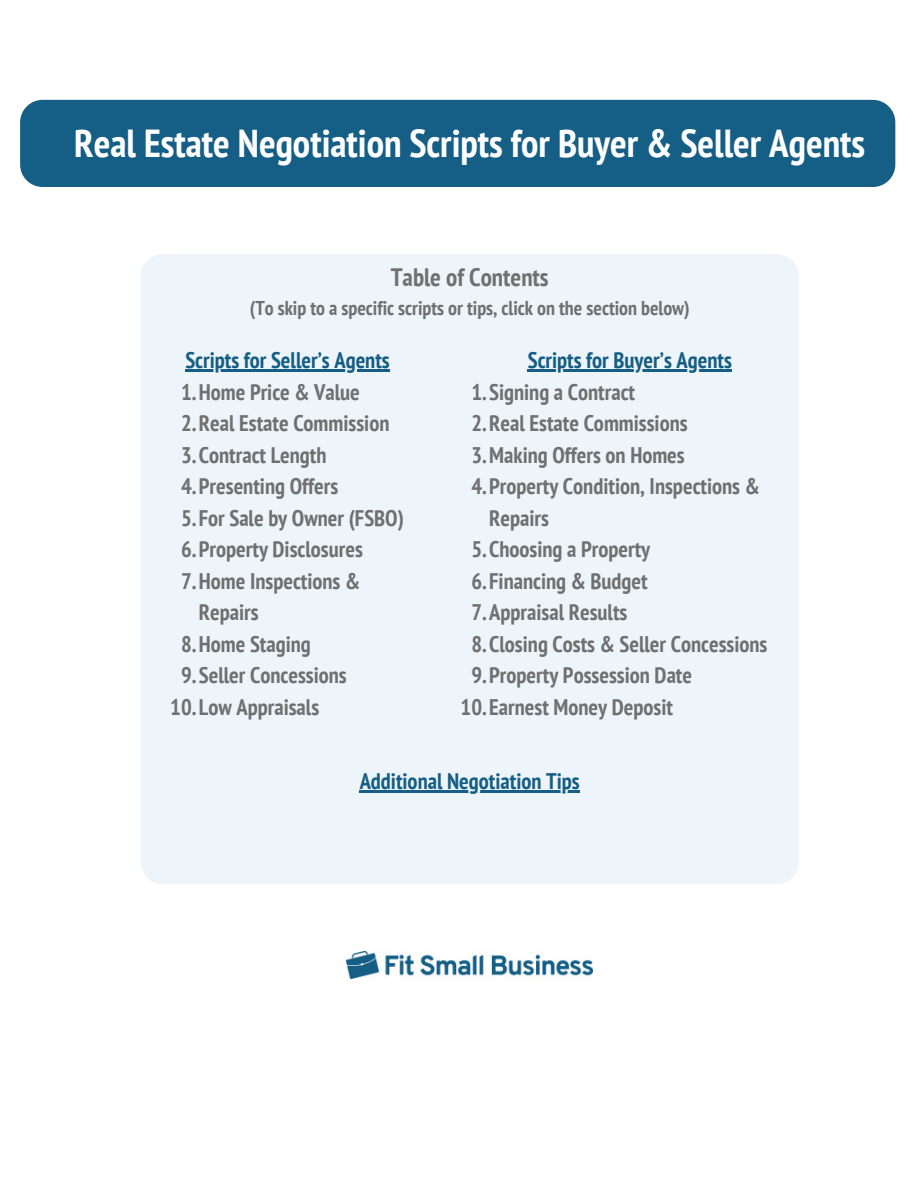
<style>
.page{position:relative;width:918px;height:1188px;background:#fff}
.page>*{position:absolute;margin:0;border:0;box-sizing:border-box;transform-origin:0 0}
.t1{font:700 condensed 39px "PT Sans";color:#fefefe}
.t2{font:700 condensed 25.2px "PT Sans";color:#707070}
.t3{font:700 condensed 22.5px/31.5px "PT Sans";color:#707070}
.t4{font:700 condensed 22.5px "PT Sans";color:#155e85}
.t5{font:700 condensed 19.95px "PT Sans";color:#707070}
</style>
<div class="page">
<div style="left:20px;top:100px;width:875px;height:87px;background:#155e85;border-radius:22px"></div>
<div style="left:141px;top:254px;width:658px;height:630px;background:#eef5fa"></div>
<hr style="left:185px;top:370px;width:205px;height:2px;background:#155e85">
<hr style="left:528px;top:370px;width:204px;height:2px;background:#155e85">
<img style="left:346px;top:952px;width:247px;height:27px">
<hr style="left:360px;top:790px;width:220px;height:2px;background:#155e85">
<p class="t1" style="left:74px;top:117px;width:793px">Real Estate Negotiation Scripts for Buyer &amp; Seller Agents</p>
<p class="t2" style="left:391px;top:260px;width:160px">Table of Contents</p>
<p class="t5" style="left:250px;top:295px;width:441px">(To skip to a specific scripts or tips, click on the section below)</p>
<p class="t4" style="left:185px;top:346px;width:206px">Scripts for Seller’s Agents</p>
<p class="t3" style="left:181px;top:376px;width:180px">1.Home Price &amp; Value</p>
<p class="t3" style="left:181px;top:407px;width:210px">2.Real Estate Commission</p>
<p class="t3" style="left:181px;top:439px;width:147px">3.Contract Length</p>
<p class="t3" style="left:181px;top:470px;width:159px">4.Presenting Offers</p>
<p class="t3" style="left:181px;top:502px;width:224px">5.For Sale by Owner (FSBO)</p>
<p class="t3" style="left:181px;top:533px;width:183px">6.Property Disclosures</p>
<p class="t3" style="left:199px;top:565px;width:163px;text-indent:-18px">7.Home Inspections &amp;<br>Repairs</p>
<p class="t3" style="left:181px;top:628px;width:131px">8.Home Staging</p>
<p class="t3" style="left:181px;top:659px;width:167px">9.Seller Concessions</p>
<p class="t3" style="left:170px;top:691px;width:150px">10.Low Appraisals</p>
<p class="t4" style="left:528px;top:346px;width:206px">Scripts for Buyer’s Agents</p>
<p class="t3" style="left:471px;top:376px;width:165px">1.Signing a Contract</p>
<p class="t3" style="left:471px;top:407px;width:218px">2.Real Estate Commissions</p>
<p class="t3" style="left:471px;top:439px;width:215px">3.Making Offers on Homes</p>
<p class="t3" style="left:489px;top:470px;width:272px;text-indent:-18px">4.Property Condition, Inspections &amp;<br>Repairs</p>
<p class="t3" style="left:471px;top:533px;width:180px">5.Choosing a Property</p>
<p class="t3" style="left:471px;top:565px;width:178px">6.Financing &amp; Budget</p>
<p class="t3" style="left:471px;top:596px;width:158px">7.Appraisal Results</p>
<p class="t3" style="left:471px;top:628px;width:298px">8.Closing Costs &amp; Seller Concessions</p>
<p class="t3" style="left:471px;top:659px;width:222px">9.Property Possession Date</p>
<p class="t3" style="left:461px;top:691px;width:214px">10.Earnest Money Deposit</p>
<p class="t4" style="left:360px;top:766px;width:222px">Additional Negotiation Tips</p>
</div>
